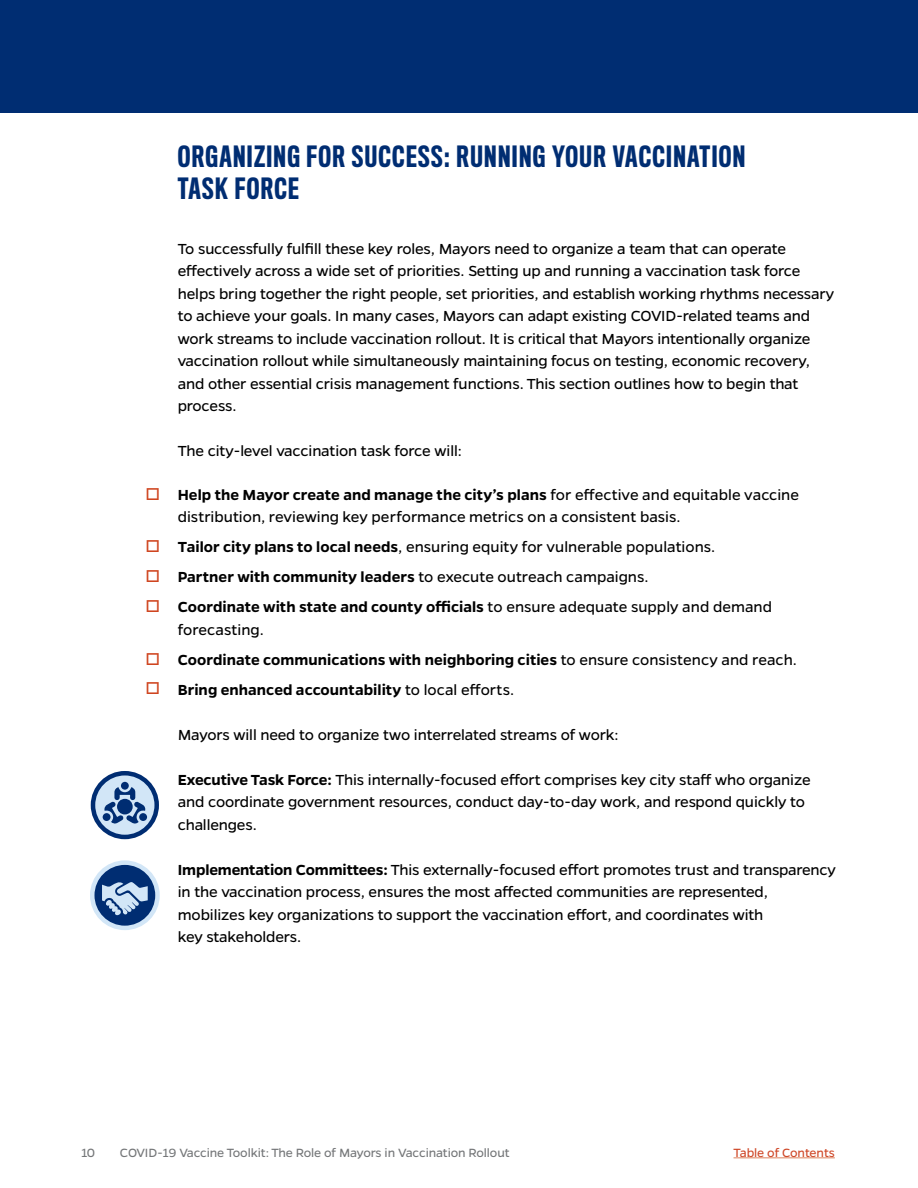
<style>
.page{position:relative;width:918px;height:1188px;background:#fff}
.page>*{position:absolute;margin:0;border:0;box-sizing:border-box;transform-origin:0 0}
.t1{font:500 27px/33px "Titling Gothic FB Comp";letter-spacing:.05em;color:#002d72}
.t2{font:16.5px/22.5px "Gentona";letter-spacing:-.01em;color:#000}
.t3{font:600 16.5px/30px "Gentona";letter-spacing:.005em;color:#000}
.t4{font:16.5px/30px "Wingdings";color:#cf4520;text-align:justify}
.t5{font:13.5px "Gentona";letter-spacing:-.01em;color:#757779}
.t6{font:13.5px "Gentona";letter-spacing:-.01em;color:#cf4727}
.s1{font-weight:600}
.s2{font-weight:400}
</style>
<div class="page">
<hr style="left:734px;top:1158px;width:101px;height:1px;background:#dc815d">
<div style="left:0;top:0;width:918px;height:112px;background:#002d72"></div>
<svg style="left:93px;top:773px;width:64px;height:64px"></svg>
<div style="left:91px;top:771px;width:68px;height:68px;border:4px solid #002d72;border-radius:50%"></div>
<svg style="left:104px;top:787px;width:42px;height:37px"></svg>
<div style="left:139px;top:813px;width:8px;height:8px;background:#002d72;border-radius:50%"></div>
<div style="left:103px;top:813px;width:8px;height:8px;background:#002d72;border-radius:50%"></div>
<div style="left:121px;top:782px;width:8px;height:8px;background:#002d72;border-radius:50%"></div>
<svg style="left:92px;top:863px;width:65px;height:65px;fill:#002d72"></svg>
<div style="left:90px;top:860px;width:70px;height:70px;border:4px solid #d2e6f7;border-radius:50%"></div>
<svg style="left:102px;top:882px;width:46px;height:33px"></svg>
<p class="t4" style="left:145px;top:531px;width:16px">□ □ □</p>
<h1 class="t1" style="left:178px;top:140px;width:569px">ORGANIZING FOR SUCCESS: RUNNING YOUR VACCINATION<br>TASK FORCE</h1>
<p class="t2" style="left:178px;top:237px;width:658px">To successfully fulfill these key roles, Mayors need to organize a team that can operate effectively across a wide set of priorities. Setting up and running a vaccination task force helps bring together the right people, set priorities, and establish working rhythms necessary to achieve your goals. In many cases, Mayors can adapt existing COVID-related teams and work streams to include vaccination rollout. It is critical that Mayors intentionally organize vaccination rollout while simultaneously maintaining focus on testing, economic recovery, and other essential crisis management functions. This section outlines how to begin that process.</p>
<p class="t2" style="left:178px;top:440px;width:286px">The city-level vaccination task force will:</p>
<p class="t2" style="left:178px;top:483px;width:623px"><span class="s1">Help the Mayor create and manage the city’s plans</span> for effective and equitable vaccine distribution, reviewing key performance metrics on a consistent basis.</p>
<p class="t2" style="left:178px;top:532px;width:596px;line-height:30px"><span class="s1">Tailor city plans to local needs</span>, ensuring equity for vulnerable populations.<br><span class="s1">Partner with community leaders</span> to execute outreach campaigns.<br><span class="s1">Coordinate with state and county officials</span> to ensure adequate supply and demand</p>
<p class="t3" style="left:178px;top:614px;width:621px"><span class="s2">forecasting.<br></span>Coordinate communications with neighboring cities <span class="s2">to ensure consistency and reach.<br></span>Bring enhanced accountability <span class="s2">to local efforts.</span></p>
<p class="t2" style="left:178px;top:723px;width:442px">Mayors will need to organize two interrelated streams of work:</p>
<p class="t2" style="left:178px;top:768px;width:634px"><span class="s1">Executive Task Force:</span> This internally-focused effort comprises key city staff who organize and coordinate government resources, conduct day-to-day work, and respond quickly to challenges.</p>
<p class="t2" style="left:178px;top:858px;width:660px"><span class="s1">Implementation Committees:</span> This externally-focused effort promotes trust and transparency in the vaccination process, ensures the most affected communities are represented, mobilizes key organizations to support the vaccination effort, and coordinates with<br>key stakeholders.</p>
<p class="t5" style="left:81px;top:1145px;width:16px">10</p>
<p class="t5" style="left:120px;top:1145px;width:391px">COVID-19 Vaccine Toolkit: The Role of Mayors in Vaccination Rollout</p>
<p class="t6" style="left:734px;top:1145px;width:103px">Table of Contents</p>
</div>
